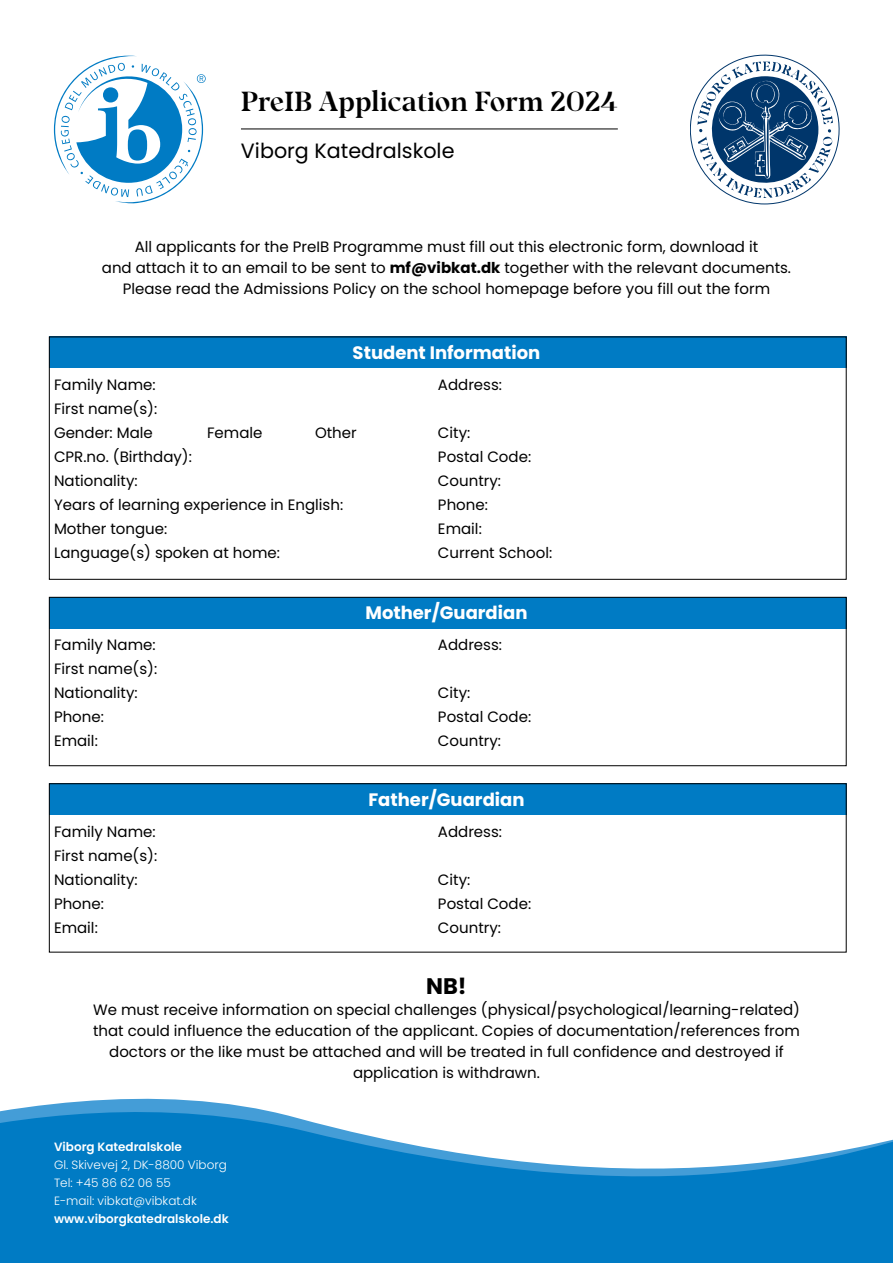
<style>
.page{position:relative;width:893px;height:1263px;background:#fff}
.page>*{position:absolute;margin:0;border:0;box-sizing:border-box;transform-origin:0 0}
.t1{font:700 27.6px "Noctis";color:#000}
.t2{font:700 22.5px "Poppins";color:#000}
.t3{font:20.7px "Poppins";color:#000}
.t4{font:700 18px "Poppins";color:#fff}
.t5{font:15px/24px "Poppins";color:#000}
.t6{font:300 12px/18px "Poppins";color:#fff}
.t7{font:600 12px "Poppins";color:#fff}
.s1{font-weight:700}
</style>
<div class="page">
<div style="left:49px;top:337px;width:797px;height:31px;background:#007bc4"></div>
<div style="left:49px;top:597px;width:797px;height:31px;background:#007bc4"></div>
<div style="left:49px;top:783px;width:797px;height:31px;background:#007bc4"></div>
<div style="left:49px;top:597px;width:797px;height:169px;border:1px solid #000"></div>
<div style="left:49px;top:783px;width:797px;height:169px;border:1px solid #000"></div>
<svg style="left:0;top:1098px;width:893px;height:165px;fill:#007bc4"></svg>
<svg style="left:54px;top:56px;width:152px;height:147px"></svg>
<svg style="left:690px;top:54px;width:150px;height:150px"></svg>
<hr style="left:241px;top:129px;width:377px;height:1px;background:#000">
<h1 class="t1" style="left:241px;top:84px;width:378px">PreIB Application Form 2024</h1>
<h3 class="t3" style="left:241px;top:139px;width:215px">Viborg Katedralskole</h3>
<p class="t5" style="left:102px;top:237px;width:691px;line-height:21px;text-align:center">All applicants for the PreIB Programme must fill out this electronic form, download it<br>and attach it to an email to be sent to <span class="s1">mf@vibkat.dk</span> together with the relevant documents.<br>Please read the Admissions Policy on the school homepage before you fill out the form</p>
<p class="t4" style="left:353px;top:342px;width:189px">Student Information</p>
<p class="t5" style="left:54px;top:373px;width:105px;text-align:justify">Family Name:<br>First name(s):<br>Gender: Male</p>
<p class="t5" style="left:207px;top:421px;width:57px">Female</p>
<p class="t5" style="left:315px;top:421px;width:43px">Other</p>
<p class="t5" style="left:54px;top:445px;width:291px">CPR.no. (Birthday):<br>Nationality:<br>Years of learning experience in English:<br>Mother tongue:<br>Language(s) spoken at home:</p>
<p class="t5" style="left:438px;top:373px;width:66px">Address:</p>
<p class="t5" style="left:438px;top:421px;width:116px">City:<br>Postal Code:<br>Country:<br>Phone:<br>Email:<br>Current School:</p>
<p class="t5" style="left:54px;top:633px;width:105px">Family Name:<br>First name(s):<br>Nationality:<br>Phone:<br>Email:</p>
<p class="t5" style="left:54px;top:819px;width:105px">Family Name:<br>First name(s):<br>Nationality:<br>Phone:<br>Email:</p>
<p class="t4" style="left:365px;top:603px;width:164px">Mother/Guardian</p>
<p class="t5" style="left:438px;top:633px;width:66px">Address:</p>
<p class="t5" style="left:438px;top:681px;width:95px">City:<br>Postal Code:<br>Country:</p>
<p class="t4" style="left:368px;top:789px;width:158px">Father/Guardian</p>
<p class="t5" style="left:438px;top:819px;width:66px">Address:</p>
<p class="t5" style="left:438px;top:867px;width:95px">City:<br>Postal Code:<br>Country:</p>
<h2 class="t2" style="left:426px;top:973px;width:42px">NB!</h2>
<p class="t5" style="left:93px;top:999px;width:708px;line-height:21px;text-align:center">We must receive information on special challenges (physical/psychological/learning-related) that could influence the education of the applicant. Copies of documentation/references from doctors or the like must be attached and will be treated in full confidence and destroyed if application is withdrawn.</p>
<p class="t7" style="left:54px;top:1139px;width:130px">Viborg Katedralskole</p>
<p class="t6" style="left:54px;top:1155px;width:174px">Gl. Skivevej 2, DK-8800 Viborg<br>Tel: +45 86 62 06 55<br>E-mail: vibkat@vibkat.dk</p>
<p class="t7" style="left:54px;top:1211px;width:176px">www.viborgkatedralskole.dk</p>
</div>
